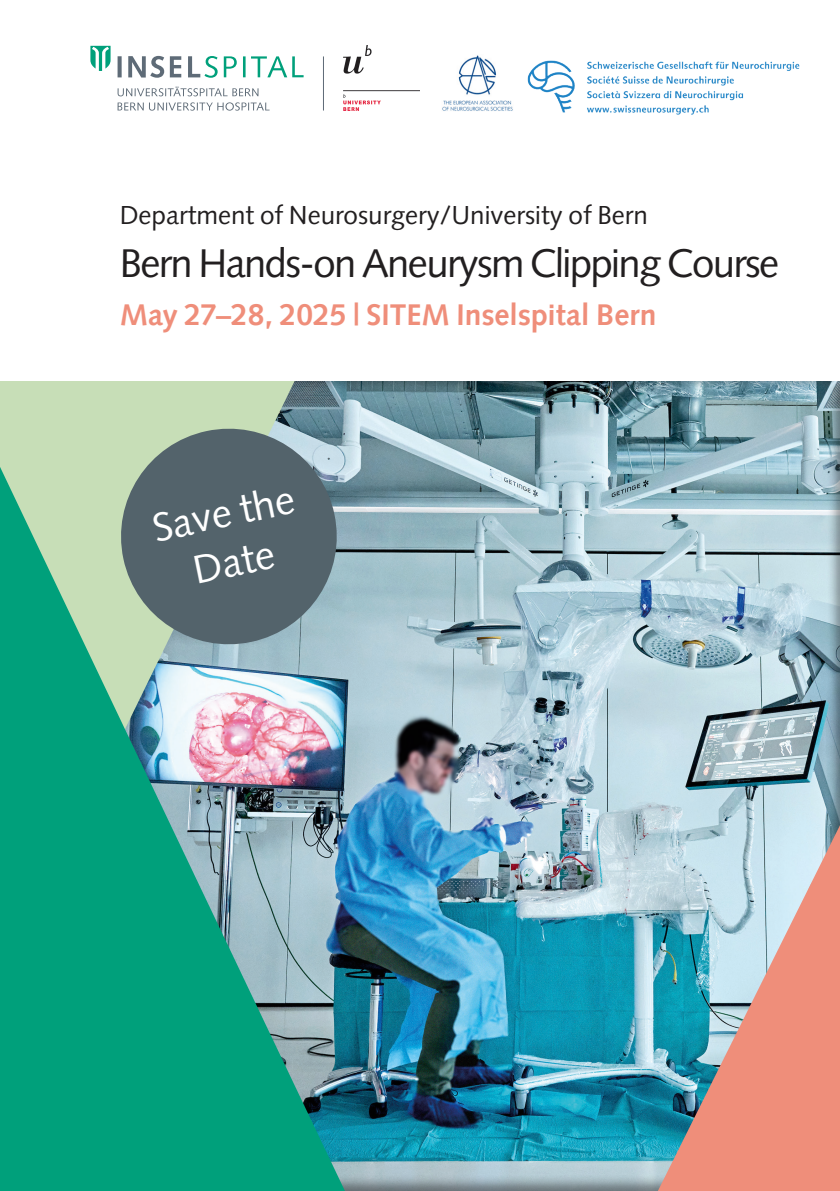
<style>
.page{position:relative;width:840px;height:1191px;background:#fff}
.page>*{position:absolute;margin:0;border:0;box-sizing:border-box;transform-origin:0 0}
.t1{font:40px "Syntax LT Pro";letter-spacing:-.04em;color:#221f20}
.t2{font:40px/50px "Syntax LT Pro";color:#fff;text-align:center}
.t3{font:700 30px "Syntax LT Pro";letter-spacing:-.005em;color:#ef8e7a}
.t4{font:26px "Syntax LT Pro";color:#221f20}
</style>
<div class="page">
<div style="left:0;top:374px;width:839px;height:817px;background:#221f20;opacity:.5"></div>
<svg style="left:588px;top:485px;width:251px;height:706px;background:#a7b8bf"></svg>
<img style="left:0;top:380px;width:451px;height:811px">
<div style="left:0;top:335px;width:839px;height:45px;background:#fff"></div>
<svg style="left:90px;top:46px;width:20px;height:25px"></svg>
<svg style="left:117px;top:87px;width:141px;height:9px"></svg>
<svg style="left:224px;top:56px;width:79px;height:21px"></svg>
<svg style="left:170px;top:56px;width:11px;height:21px"></svg>
<svg style="left:128px;top:56px;width:36px;height:22px"></svg>
<div style="left:117px;top:56px;width:5px;height:21px;background:#5e6b77"></div>
<svg style="left:188px;top:56px;width:29px;height:22px"></svg>
<svg style="left:117px;top:102px;width:152px;height:9px"></svg>
<hr style="left:323px;top:56px;width:1px;height:54px;background:#5e6b77">
<img style="left:343px;top:45px;width:77px;height:65px">
<img style="left:442px;top:55px;width:71px;height:56px">
<img style="left:527px;top:60px;width:273px;height:55px">
<svg style="left:111px;top:419px;width:235px;height:235px;background:#728586"></svg>
<p class="t4" style="left:120px;top:199px;width:529px">Department of Neurosurgery/University of Bern</p>
<h1 class="t1" style="left:120px;top:240px;width:660px">Bern Hands-on Aneurysm Clipping Course</h1>
<p class="t3" style="left:120px;top:297px;width:538px">May 27–28, 2025 | SITEM Inselspital Bern</p>
<h1 class="t2" style="left:147px;top:504px;width:146px;rotate:-12deg">Save the<br>Date</h1>
</div>
